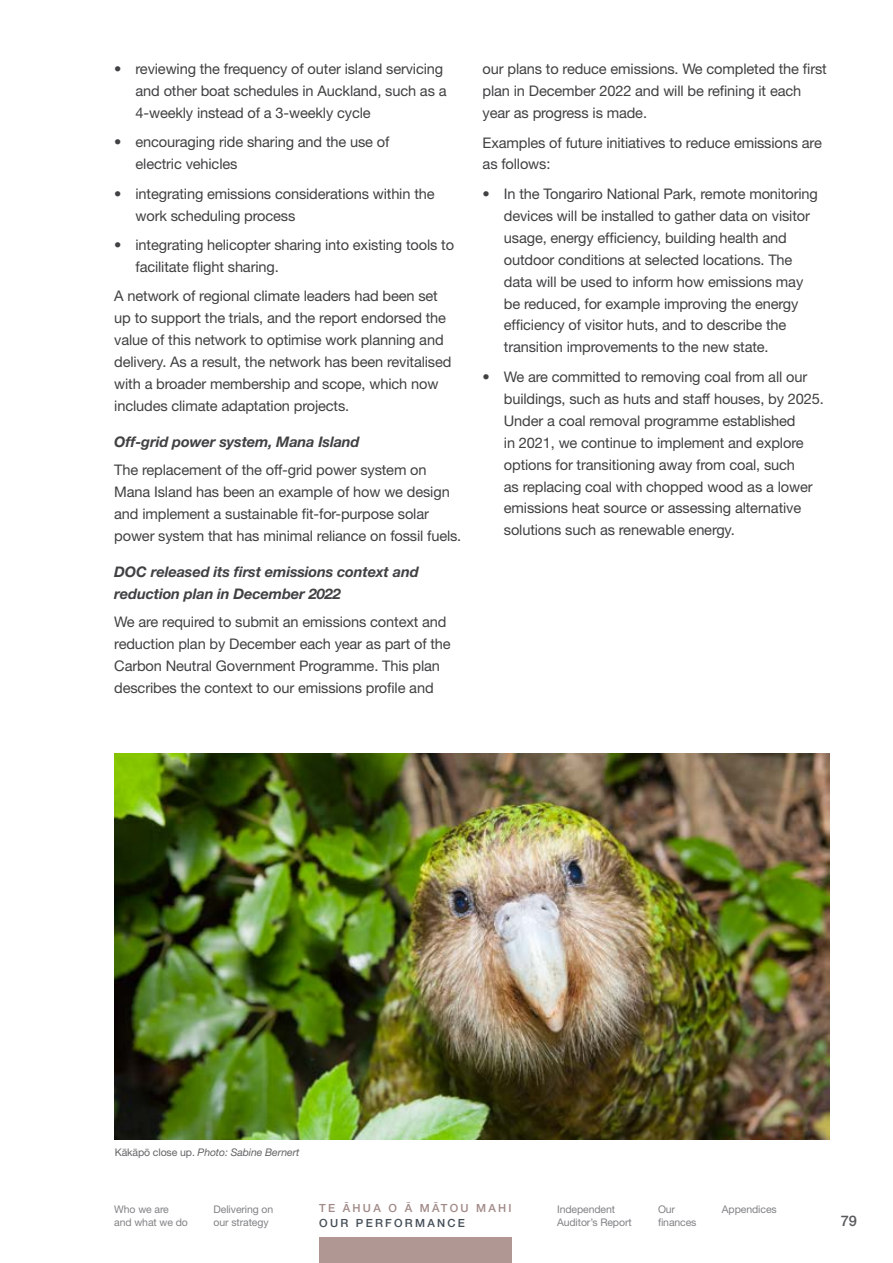
<style>
.page{position:relative;width:893px;height:1263px;background:#fff}
.page>*{position:absolute;margin:0;border:0;box-sizing:border-box;transform-origin:0 0}
.t1{font:14.7px/21.9px "Helvetica Neue LT Pro";letter-spacing:-.01em;color:#414042}
.t2{font:italic 700 14.7px/21.9px "Helvetica Neue LT Pro";letter-spacing:-.01em;color:#414042}
.t3{font:500 14.7px "Helvetica Neue LT Pro";color:#58595b}
.t4{font:500 11.25px "Helvetica Neue LT Pro";letter-spacing:.2em;color:#a18a87}
.t5{font:500 11.25px "Helvetica Neue LT Pro";letter-spacing:.2em;color:#444e57}
.t6{font:10.5px/13.5px "Helvetica Neue LT Pro";letter-spacing:-.01em;color:#808285}
.t7{font:italic 10.5px "Helvetica Neue LT Pro";letter-spacing:-.01em;color:#636466}
.s1{font-style:normal}
</style>
<div class="page">
<img style="left:115px;top:754px;width:714px;height:385px">
<div style="left:319px;top:1237px;width:193px;height:26px;background:#b19794"></div>
<p class="t1" style="left:136px;top:58px;width:313px;text-indent:-21px">• reviewing the frequency of outer island servicing and other boat schedules in Auckland, such as a<br>4-weekly instead of a 3-weekly cycle</p>
<p class="t1" style="left:136px;top:131px;width:255px;text-indent:-21px">• encouraging ride sharing and the use of electric vehicles</p>
<p class="t1" style="left:136px;top:182px;width:301px;text-indent:-21px">• integrating emissions considerations within the work scheduling process</p>
<p class="t1" style="left:136px;top:234px;width:320px;text-indent:-21px">• integrating helicopter sharing into existing tools to facilitate flight sharing.</p>
<p class="t1" style="left:114px;top:285px;width:339px">A network of regional climate leaders had been set up to support the trials, and the report endorsed the value of this network to optimise work planning and delivery. As a result, the network has been revitalised with a broader membership and scope, which now includes climate adaptation projects.</p>
<p class="t2" style="left:114px;top:430px;width:247px">Off-grid power system, Mana Island</p>
<p class="t1" style="left:114px;top:459px;width:349px">The replacement of the off-grid power system on Mana Island has been an example of how we design and implement a sustainable fit-for-purpose solar power system that has minimal reliance on fossil fuels.</p>
<p class="t2" style="left:114px;top:560px;width:306px">DOC released its first emissions context and reduction plan in December 2022</p>
<p class="t1" style="left:114px;top:610px;width:338px">We are required to submit an emissions context and reduction plan by December each year as part of the Carbon Neutral Government Programme. This plan describes the context to our emissions profile and</p>
<p class="t1" style="left:483px;top:58px;width:346px">our plans to reduce emissions. We completed the first plan in December 2022 and will be refining it each year as progress is made.</p>
<p class="t1" style="left:483px;top:131px;width:341px">Examples of future initiatives to reduce emissions are as follows:</p>
<p class="t1" style="left:504px;top:182px;width:315px;text-indent:-21px">• In the Tongariro National Park, remote monitoring devices will be installed to gather data on visitor usage, energy efficiency, building health and outdoor conditions at selected locations. The data will be used to inform how emissions may be reduced, for example improving the energy efficiency of visitor huts, and to describe the transition improvements to the new state.</p>
<p class="t1" style="left:504px;top:365px;width:321px;text-indent:-21px">• We are committed to removing coal from all our buildings, such as huts and staff houses, by 2025.<br>Under a coal removal programme established<br>in 2021, we continue to implement and explore options for transitioning away from coal, such<br>as replacing coal with chopped wood as a lower emissions heat source or assessing alternative solutions such as renewable energy.</p>
<p class="t7" style="left:115px;top:1145px;width:186px"><span class="s1">Kākāpō close up.</span> Photo: Sabine Bernert</p>
<p class="t4" style="left:319px;top:1201px;width:194px">TE ĀHUA O Ā MĀTOU MAHI</p>
<p class="t5" style="left:319px;top:1216px;width:147px">OUR PERFORMANCE</p>
<p class="t6" style="left:114px;top:1202px;width:75px">Who we are and what we do</p>
<p class="t6" style="left:658px;top:1202px;width:19px">Our</p>
<p class="t6" style="left:722px;top:1202px;width:56px">Appendices</p>
<p class="t6" style="left:214px;top:1202px;width:61px">Delivering on our strategy</p>
<p class="t6" style="left:557px;top:1202px;width:76px">Independent<br>Auditor’s Report</p>
<p class="t6" style="left:658px;top:1216px;width:40px">finances</p>
<p class="t3" style="left:841px;top:1212px;width:18px">79</p>
</div>
